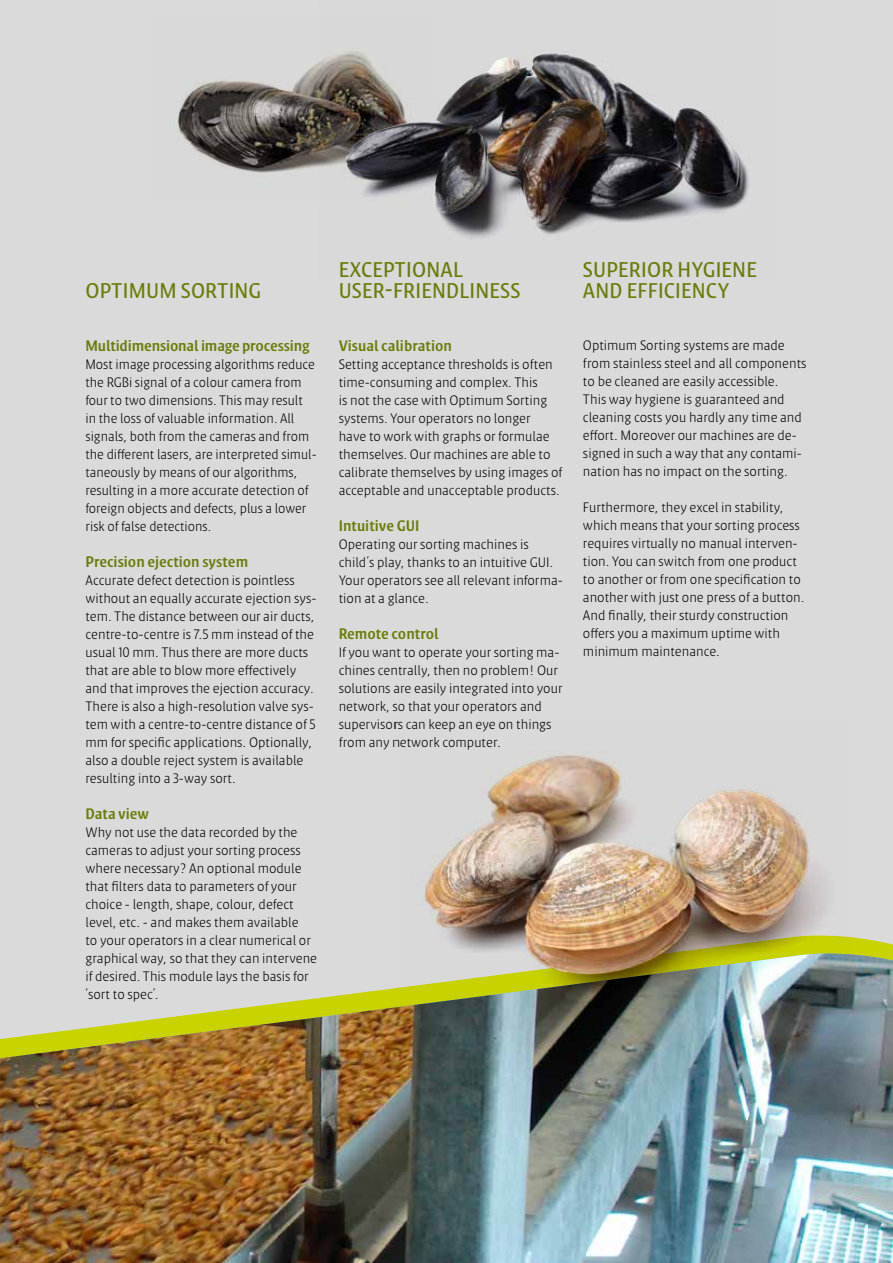
<style>
.page{position:relative;width:893px;height:1263px;background:#dadada}
.page>*{position:absolute;margin:0;border:0;box-sizing:border-box;transform-origin:0 0}
.t1{font:500 21px/21px "Klaus FY";letter-spacing:.01em;color:#6a7d0a}
.t2{font:700 15px "Klaus FY";color:#6a7d0a}
.t3{font:300 13.5px/18px "Klaus FY";color:#000}
</style>
<div class="page">
<img style="left:0;top:953px;width:893px;height:310px">
<img style="left:396px;top:754px;width:456px;height:288px">
<img style="left:426px;top:757px;width:174px;height:217px">
<img style="left:177px;top:63px;width:141px;height:110px">
<img style="left:318px;top:48px;width:432px;height:191px">
<img style="left:345px;top:56px;width:335px;height:169px">
<h1 class="t1" style="left:339px;top:258px;width:126px">EXCEPTIONAL</h1>
<h1 class="t1" style="left:85px;top:279px;width:177px">OPTIMUM SORTING</h1>
<h1 class="t1" style="left:339px;top:279px;width:183px">USER-FRIENDLINESS</h1>
<p class="t2" style="left:85px;top:336px;width:226px">Multidimensional image processing</p>
<p class="t3" style="left:85px;top:355px;width:233px">Most image processing algorithms reduce the RGBi signal of a colour camera from four to two dimensions. This may result in the loss of valuable information. All signals, both from the cameras and from the different lasers, are interpreted simul&shy;taneously by means of our algorithms, resulting in a more accurate detection of foreign objects and defects, plus a lower risk of false detections.</p>
<p class="t2" style="left:85px;top:552px;width:164px">Precision ejection system</p>
<p class="t3" style="left:85px;top:571px;width:233px">Accurate defect detection is pointless without an equally accurate ejection sys&shy;tem. The distance between our air ducts, centre-to-centre is 7.5 mm instead of the usual 10 mm. Thus there are more ducts that are able to blow more effectively and that improves the ejection accuracy.<br>There is also a high-resolution valve sys&shy;tem with a centre-to-centre distance of 5 mm for specific applications. Optionally, also a double reject system is available resulting into a 3-way sort.</p>
<p class="t2" style="left:85px;top:804px;width:65px">Data view</p>
<p class="t3" style="left:85px;top:823px;width:233px">Why not use the data recorded by the cameras to adjust your sorting process where necessary? An optional module that filters data to parameters of your choice - length, shape, colour, defect level, etc. - and makes them available<br>to your operators in a clear numerical or graphical way, so that they can intervene if desired. This module lays the basis for ‘sort to spec’.</p>
<p class="t2" style="left:339px;top:336px;width:115px">Visual calibration</p>
<p class="t3" style="left:339px;top:355px;width:225px">Setting acceptance thresholds is often time-consuming and complex. This<br>is not the case with Optimum Sorting systems. Your operators no longer<br>have to work with graphs or formulae themselves. Our machines are able to calibrate themselves by using images of acceptable and unacceptable products.</p>
<p class="t2" style="left:339px;top:516px;width:82px">Intuitive GUI</p>
<p class="t3" style="left:339px;top:535px;width:226px">Operating our sorting machines is child’s play, thanks to an intuitive GUI.<br>Your operators see all relevant informa&shy;tion at a glance.</p>
<p class="t2" style="left:339px;top:624px;width:101px">Remote control</p>
<p class="t3" style="left:339px;top:643px;width:225px">If you want to operate your sorting ma&shy;chines centrally, then no problem! Our solutions are easily integrated into your network, so that your operators and supervisors can keep an eye on things from any network computer.</p>
<h1 class="t1" style="left:583px;top:258px;width:175px">SUPERIOR HYGIENE<br>AND EFFICIENCY</h1>
<p class="t3" style="left:583px;top:336px;width:225px">Optimum Sorting systems are made from stainless steel and all components to be cleaned are easily accessible.<br>This way hygiene is guaranteed and cleaning costs you hardly any time and effort. Moreover our machines are de&shy;signed in such a way that any contami&shy;nation has no impact on the sorting.</p>
<p class="t3" style="left:583px;top:498px;width:223px">Furthermore, they excel in stability, which means that your sorting process requires virtually no manual interven&shy;tion. You can switch from one product to another or from one specification to another with just one press of a button.<br>And finally, their sturdy construction offers you a maximum uptime with minimum maintenance.</p>
</div>
